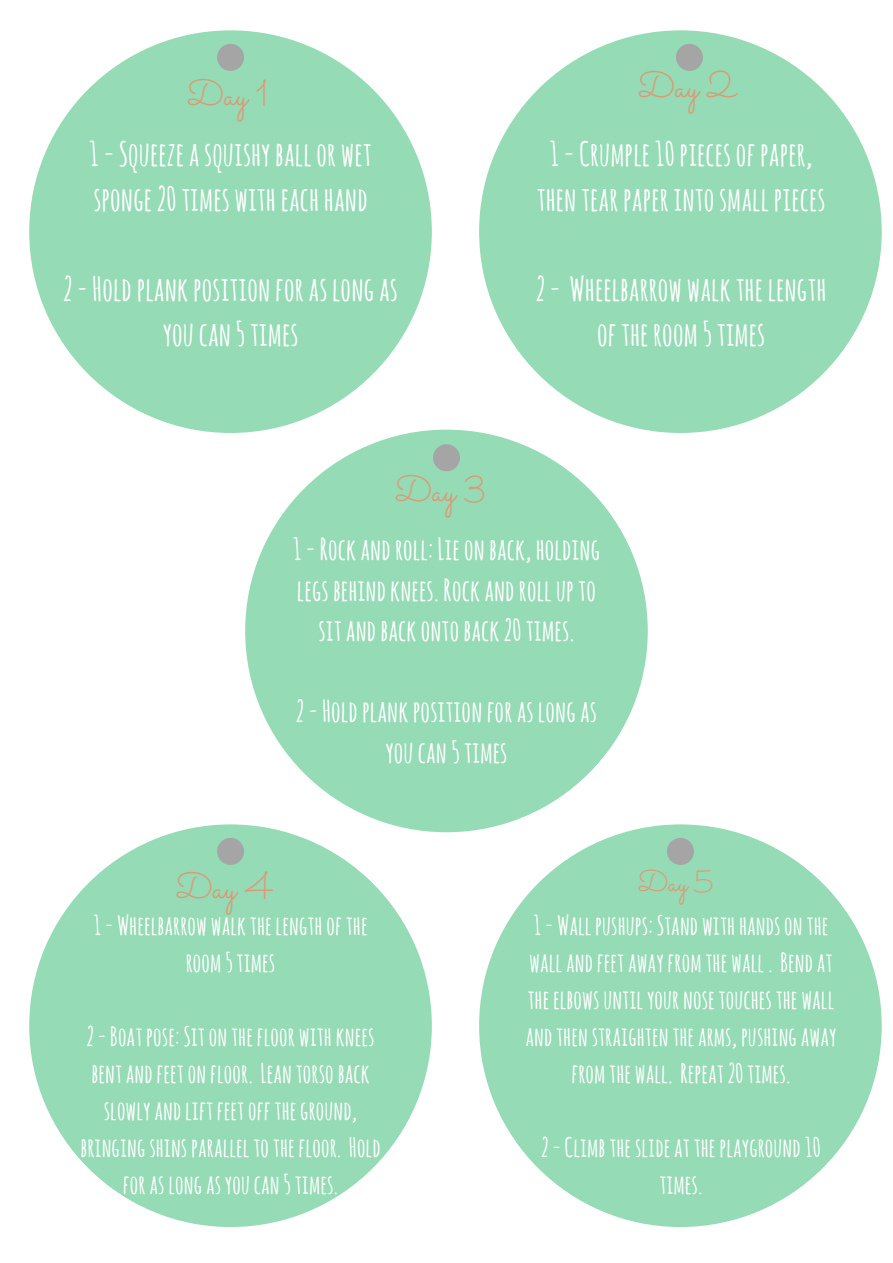
<style>
.page{position:relative;width:893px;height:1263px;background:#fff}
.page>*{position:absolute;margin:0;border:0;box-sizing:border-box;transform-origin:0 0}
.t1{font:36.45px "Sacramento";color:#de9775}
.t2{font:700 33px/45px "Amatic SC";color:#fff;text-align:center}
.t3{font:700 29.7px/40.5px "Amatic SC";color:#fff;text-align:center}
.t4{font:29.7px "Sacramento";color:#de9775}
.t5{font:700 26.4px/37px "Amatic SC";color:#fff;text-align:center}
</style>
<div class="page">
<div style="left:29px;top:30px;width:403px;height:403px;background:#95dbb5;border-radius:50%"></div>
<div style="left:479px;top:30px;width:402px;height:403px;background:#95dbb5;border-radius:50%"></div>
<div style="left:245px;top:429px;width:402px;height:403px;background:#95dbb5;border-radius:50%"></div>
<div style="left:29px;top:824px;width:403px;height:402px;background:#95dbb5;border-radius:50%"></div>
<div style="left:479px;top:824px;width:402px;height:402px;background:#95dbb5;border-radius:50%"></div>
<div style="left:217px;top:44px;width:27px;height:27px;background:#a5a5a5;border-radius:50%"></div>
<div style="left:676px;top:44px;width:27px;height:27px;background:#a5a5a5;border-radius:50%"></div>
<div style="left:433px;top:444px;width:27px;height:27px;background:#a5a5a5;border-radius:50%"></div>
<div style="left:217px;top:837px;width:27px;height:27px;background:#a5a5a5;border-radius:50%"></div>
<div style="left:667px;top:837px;width:27px;height:27px;background:#a5a5a5;border-radius:50%"></div>
<h1 class="t1" style="left:187px;top:71px;width:82px">Day 1</h1>
<p class="t2" style="left:89px;top:131px;width:284px;text-align:left">1-Squeezeasquishy ballor wet sponge 20times witheachhand</p>
<p class="t2" style="left:63px;top:266px;width:336px">2-Holdplankpositionforas longas youcan5 times</p>
<h1 class="t1" style="left:637px;top:63px;width:99px">Day 2</h1>
<p class="t2" style="left:536px;top:131px;width:290px">1-Crumple10piecesof paper, thentear paper intosmall pieces</p>
<p class="t2" style="left:535px;top:266px;width:292px">2- Wheelbarrow walkthe length of the room 5 times</p>
<h1 class="t1" style="left:395px;top:466px;width:92px">Day 3</h1>
<p class="t3" style="left:293px;top:528px;width:309px">1-Rockandroll: Lieonback,holding legs behindknees.Rockandrollup to sitandbackontoback20times.</p>
<p class="t3" style="left:296px;top:690px;width:303px">2-Holdplankpositionforas longas youcan5 times</p>
<h1 class="t1" style="left:175px;top:863px;width:99px">Day 4</h1>
<p class="t5" style="left:93px;top:905px;width:276px">1- Wheelbarrow walkthe lengthof the room 5 times</p>
<p class="t5" style="left:80px;top:1017px;width:302px">2-Boat pose: Sitonthe floor withknees bentandfeetonfloor. Leantorsoback slowlyandlift feetoff theground, bringingshins parallel tothe floor. Hold foras longas youcan5 times.</p>
<p class="t4" style="left:637px;top:863px;width:77px">Day 5</p>
<p class="t5" style="left:525px;top:905px;width:313px">1- Wall pushups: Stand withhandsonthe wallandfeetaway from the wall . Bendat the elbowsuntil yournose touches the wall andthenstraightenthearms, pushingaway from the wall. Repeat 20times.</p>
<p class="t5" style="left:541px;top:1128px;width:281px">2-Climb the slideat the playground10 times.</p>
</div>
